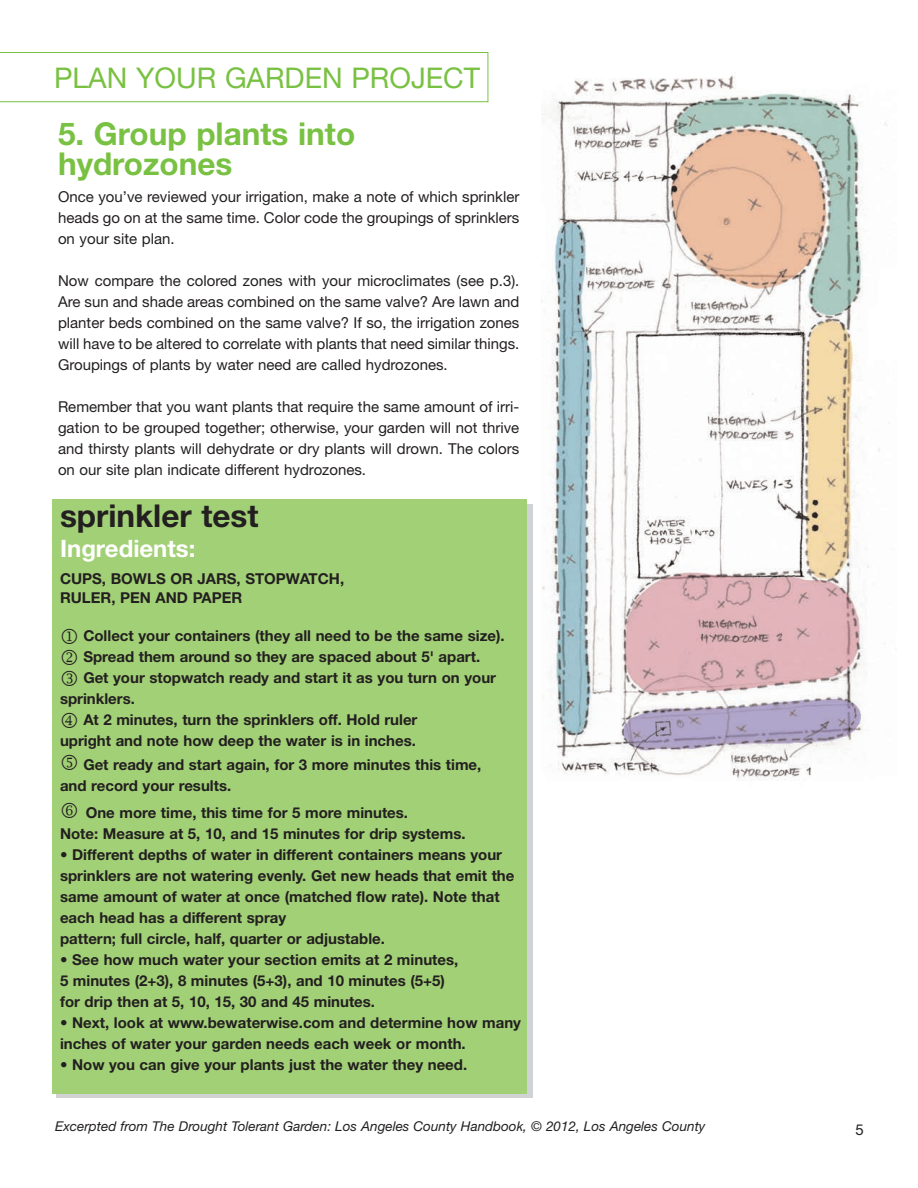
<style>
.page{position:relative;width:918px;height:1188px;background:#fff}
.page>*{position:absolute;margin:0;border:0;box-sizing:border-box;transform-origin:0 0}
.t1{font:700 31.5px/30px "Helvetica Neue";color:#79c142}
.t2{font:700 31.5px "Helvetica Neue";color:#231f20}
.t3{font:28.5px "Helvetica Neue";color:#79c142}
.t4{font:700 24px "Helvetica Neue";color:#fff}
.t5{font:700 15px/21px "Helvetica Neue";color:#231f20}
.t6{font:15px/21px "Helvetica Neue";color:#231f20;text-align:justify}
.t7{font:italic 13.5px "Helvetica Neue";color:#231f20}
</style>
<div class="page">
<svg style="left:0;top:52px;width:488px;height:50px"></svg>
<img style="left:541px;top:76px;width:349px;height:705px">
<div style="left:53px;top:499px;width:474px;height:595px;background:#a2d076"></div>
<h2 class="t3" style="left:54px;top:61px;width:428px">PLAN YOUR GARDEN PROJECT</h2>
<h1 class="t1" style="left:58px;top:119px;width:299px">5. Group plants into hydrozones</h1>
<p class="t6" style="left:58px;top:186px;width:463px">Once you’ve reviewed your irrigation, make a note of which sprinkler heads go on at the same time. Color code the groupings of sprinklers on your site plan.</p>
<p class="t6" style="left:58px;top:270px;width:463px">Now compare the colored zones with your microclimates (see p.3).<br>Are sun and shade areas combined on the same valve? Are lawn and planter beds combined on the same valve? If so, the irrigation zones will have to be altered to correlate with plants that need similar things.<br>Groupings of plants by water need are called hydrozones.</p>
<p class="t6" style="left:58px;top:396px;width:463px">Remember that you want plants that require the same amount of irri&shy;gation to be grouped together; otherwise, your garden will not thrive and thirsty plants will dehydrate or dry plants will drown. The colors on our site plan indicate different hydrozones.</p>
<h1 class="t2" style="left:60px;top:496px;width:200px">sprinkler test</h1>
<h3 class="t4" style="left:60px;top:534px;width:137px">Ingredients:</h3>
<p class="t5" style="left:60px;top:569px;width:286px;line-height:19.5px">CUPS, BOWLS OR JARS, STOPWATCH,<br>RULER, PEN AND PAPER</p>
<p class="t5" style="left:83px;top:625px;width:423px">Collect your containers (they all need to be the same size).<br>Spread them around so they are spaced about 5' apart.</p>
<p class="t5" style="left:60px;top:667px;width:438px">✓ Get your stopwatch ready and start it as you turn on your sprinklers.</p>
<p class="t5" style="left:60px;top:709px;width:359px">✔ At 2 minutes, turn the sprinklers off. Hold ruler upright and note how deep the water is in inches.</p>
<p class="t5" style="left:60px;top:754px;width:423px;text-indent:23px">Get ready and start again, for 3 more minutes this time, and record your results.</p>
<p class="t5" style="left:60px;top:802px;width:407px;text-indent:26px">One more time, this time for 5 more minutes.<br>Note: Measure at 5, 10, and 15 minutes for drip systems.</p>
<p class="t5" style="left:60px;top:844px;width:456px">• Different depths of water in different containers means your sprinklers are not watering evenly. Get new heads that emit the same amount of water at once (matched flow rate). Note that each head has a different spray<br>pattern; full circle, half, quarter or adjustable.</p>
<p class="t5" style="left:60px;top:949px;width:400px">• See how much water your section emits at 2 minutes,<br>5 minutes (2+3), 8 minutes (5+3), and 10 minutes (5+5) for drip then at 5, 10, 15, 30 and 45 minutes.</p>
<p class="t5" style="left:60px;top:1012px;width:463px">• Next, look at www.bewaterwise.com and determine how many inches of water your garden needs each week or month.</p>
<p class="t5" style="left:60px;top:1054px;width:409px">• Now you can give your plants just the water they need.</p>
<p class="t7" style="left:55px;top:1118px;width:652px">Excerpted from The Drought Tolerant Garden: Los Angeles County Handbook, © 2012, Los Angeles County</p>
<p class="t6" style="left:856px;top:1119px;width:10px">5</p>
</div>
